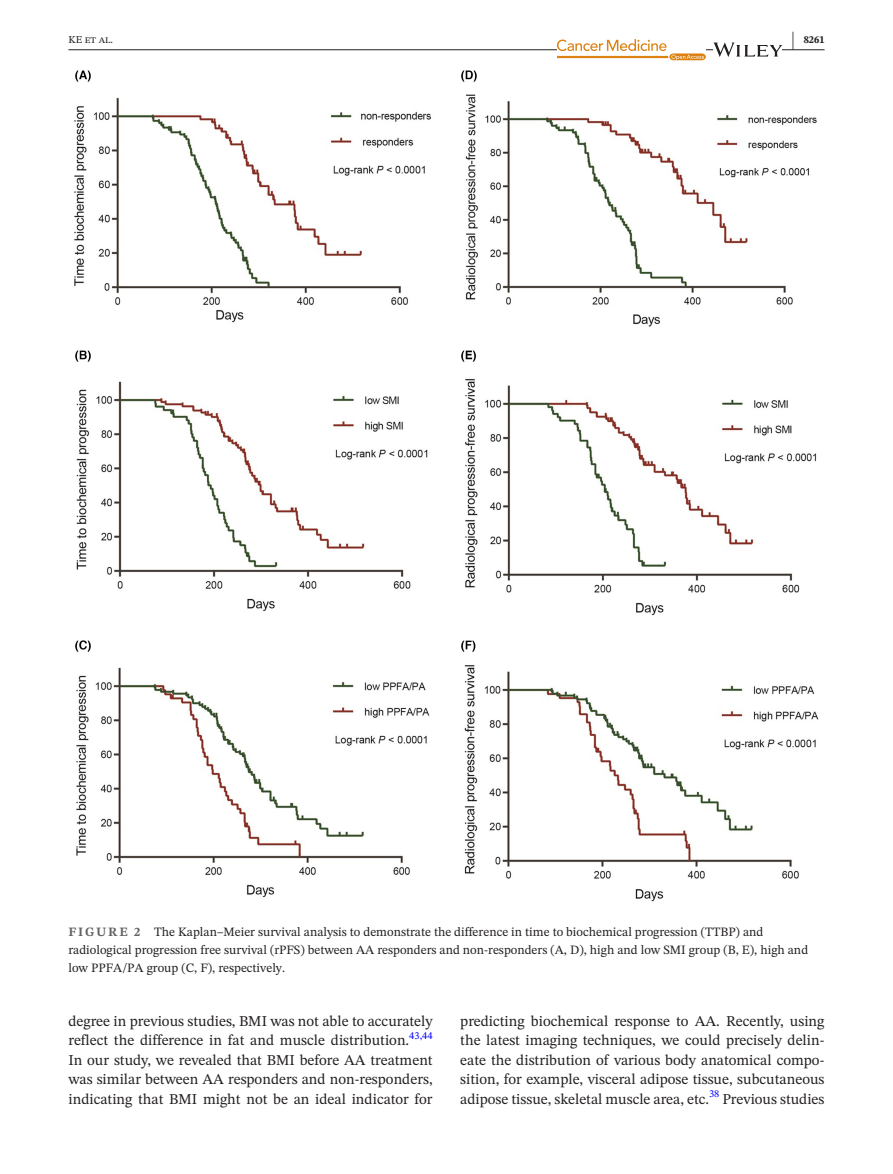
<style>
.page{position:relative;width:893px;height:1174px;background:#fff}
.page>*{position:absolute;margin:0;border:0;box-sizing:border-box;transform-origin:0 0}
.t1{font:700 21px "STIX Two Text";color:#231f20;scale:.42 1}
.t2{font:15px/19.5px "STIX Two Text";color:#231f20;text-align:justify}
.t3{font:12.75px/18px "STIX Two Text";color:#231f20}
.t4{font:10.5px "STIX Two Text";color:#231f20}
.t5{font:10.5px "STIX Two Text";color:#00f}
.t6{font:700 10.5px "STIX Two Text";color:#231f20}
.s1{font-weight:700;color:#636366}
</style>
<div class="page">
<hr style="left:68px;top:49px;width:756px;height:1px;background:#231f20">
<svg style="left:557px;top:39px;width:149px;height:21px"></svg>
<svg style="left:713px;top:43px;width:69px;height:14px"></svg>
<img style="left:74px;top:70px;width:745px;height:832px">
<h1 class="t1" style="left:792px;top:24px;width:8px">|</h1>
<p class="t4" style="left:68px;top:32px;width:46px">KE et al.</p>
<p class="t6" style="left:804px;top:32px;width:22px">8261</p>
<p class="t3" style="left:68px;top:922px;width:741px"><span class="s1">FIGURE 2</span> The Kaplan–Meier survival analysis to demonstrate the difference in time to biochemical progression (TTBP) and radiological progression free survival (rPFS) between AA responders and non-responders (A, D), high and low SMI group (B, E), high and low PPFA/PA group (C, F), respectively.</p>
<p class="t2" style="left:68px;top:1011px;width:366px">degree in previous studies, BMI was not able to accurately reflect the difference in fat and muscle distribution.</p>
<p class="t5" style="left:409px;top:1027px;width:25px">43,44</p>
<p class="t2" style="left:68px;top:1050px;width:366px">In our study, we revealed that BMI before AA treatment was similar between AA responders and non-responders, indicating that BMI might not be an ideal indicator for</p>
<p class="t2" style="left:460px;top:1011px;width:366px">predicting biochemical response to AA. Recently, using the latest imaging techniques, we could precisely delin&shy;eate the distribution of various body anatomical compo&shy;sition, for example, visceral adipose tissue, subcutaneous adipose tissue, skeletal muscle area, etc.</p>
<p class="t5" style="left:709px;top:1086px;width:12px">38</p>
<p class="t2" style="left:722px;top:1089px;width:104px">Previous studies</p>
</div>
